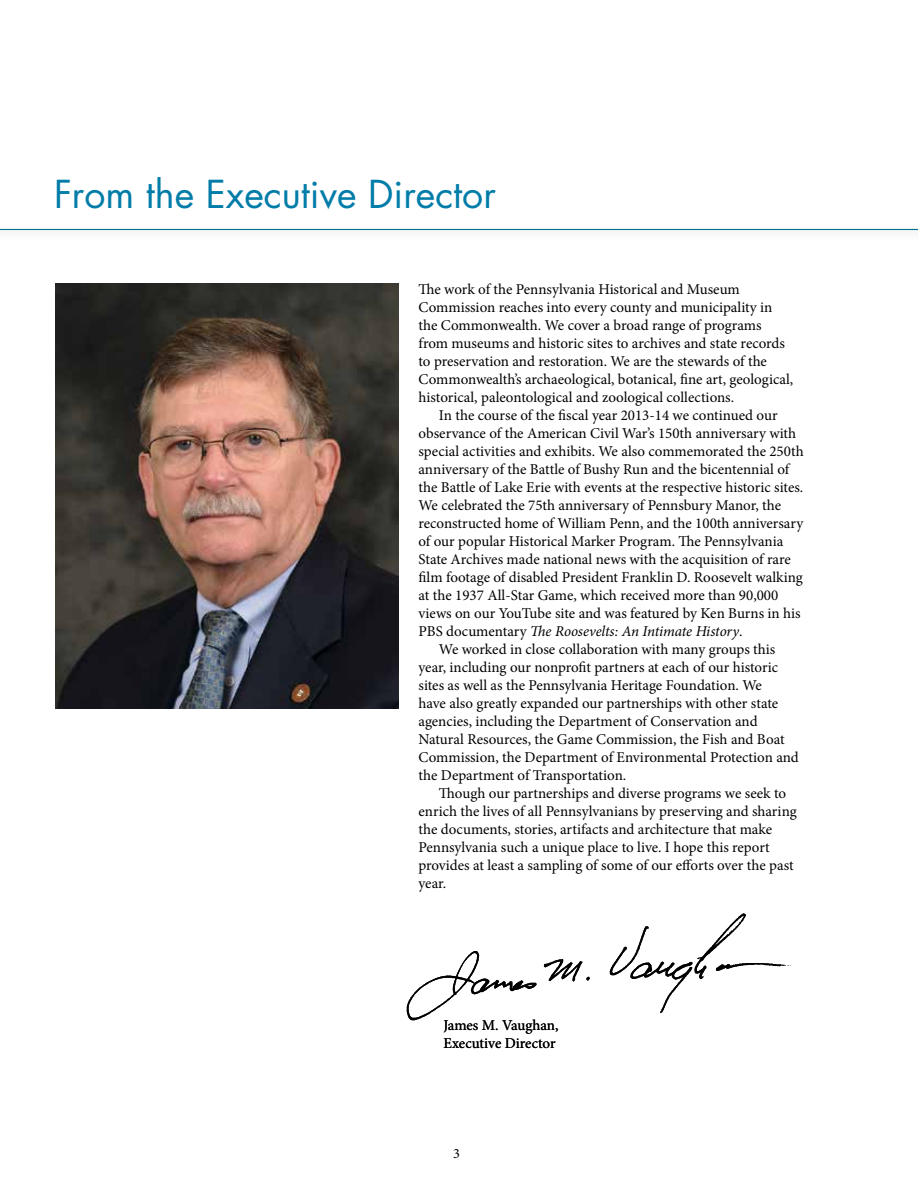
<style>
.page{position:relative;width:918px;height:1188px;background:#fff}
.page>*{position:absolute;margin:0;border:0;box-sizing:border-box;transform-origin:0 0}
.t1{font:37.5px "Futura";color:#007ca8}
.t2{font:15px/18px "Minion Pro";color:#000}
.t3{font:italic 15px "Minion Pro";letter-spacing:-.01em;color:#000}
.t4{font:14.25px "Minion Pro";color:#000}
.s1{font-style:normal}
</style>
<div class="page">
<img style="left:55px;top:284px;width:344px;height:425px">
<img style="left:406px;top:913px;width:385px;height:108px">
<div style="left:0;top:224px;width:918px;height:17px;background:#000;opacity:.3"></div>
<hr style="left:0;top:229px;width:918px;height:1px;background:#007192">
<h1 class="t1" style="left:54px;top:168px;width:443px">From the Executive Director</h1>
<p class="t2" style="left:418px;top:281px;width:376px">The work of the Pennsylvania Historical and Museum Commission reaches into every county and municipality in the Commonwealth. We cover a broad range of programs from museums and historic sites to archives and state records to preservation and restoration. We are the stewards of the Commonwealth’s archaeological, botanical, fine art, geological, historical, paleontological and zoological collections.</p>
<p class="t2" style="left:439px;top:407px;width:340px">In the course of the fiscal year 2013-14 we continued our</p>
<p class="t2" style="left:418px;top:425px;width:379px">observance of the American Civil War’s 150th anniversary with</p>
<p class="t2" style="left:418px;top:443px;width:387px">special activities and exhibits. We also commemorated the 250th</p>
<p class="t2" style="left:418px;top:461px;width:372px">anniversary of the Battle of Bushy Run and the bicentennial of</p>
<p class="t2" style="left:418px;top:479px;width:386px">the Battle of Lake Erie with events at the respective historic sites.</p>
<p class="t2" style="left:418px;top:497px;width:364px">We celebrated the 75th anniversary of Pennsbury Manor, the</p>
<p class="t2" style="left:418px;top:515px;width:386px">reconstructed home of William Penn, and the 100th anniversary</p>
<p class="t2" style="left:418px;top:533px;width:366px">of our popular Historical Marker Program. The Pennsylvania</p>
<p class="t2" style="left:418px;top:551px;width:374px">State Archives made national news with the acquisition of rare</p>
<p class="t2" style="left:418px;top:569px;width:386px">film footage of disabled President Franklin D. Roosevelt walking</p>
<p class="t2" style="left:418px;top:587px;width:361px">at the 1937 All-Star Game, which received more than 90,000</p>
<p class="t2" style="left:418px;top:605px;width:384px">views on our YouTube site and was featured by Ken Burns in his</p>
<p class="t3" style="left:418px;top:621px;width:325px"><span class="s1">PBS documentary</span> The Roosevelts: An Intimate History<span class="s1">.</span></p>
<p class="t2" style="left:439px;top:641px;width:338px">We worked in close collaboration with many groups this</p>
<p class="t2" style="left:418px;top:659px;width:361px">year, including our nonprofit partners at each of our historic</p>
<p class="t2" style="left:418px;top:677px;width:345px">sites as well as the Pennsylvania Heritage Foundation. We</p>
<p class="t2" style="left:418px;top:695px;width:361px">have also greatly expanded our partnerships with other state</p>
<p class="t2" style="left:418px;top:713px;width:341px">agencies, including the Department of Conservation and</p>
<p class="t2" style="left:418px;top:731px;width:368px">Natural Resources, the Game Commission, the Fish and Boat</p>
<p class="t2" style="left:418px;top:749px;width:382px">Commission, the Department of Environmental Protection and</p>
<p class="t2" style="left:418px;top:767px;width:209px">the Department of Transportation.</p>
<p class="t2" style="left:439px;top:785px;width:349px">Though our partnerships and diverse programs we seek to</p>
<p class="t2" style="left:418px;top:803px;width:380px">enrich the lives of all Pennsylvanians by preserving and sharing</p>
<p class="t2" style="left:418px;top:821px;width:355px">the documents, stories, artifacts and architecture that make</p>
<p class="t2" style="left:418px;top:839px;width:353px">Pennsylvania such a unique place to live. I hope this report</p>
<p class="t2" style="left:418px;top:857px;width:377px">provides at least a sampling of some of our efforts over the past</p>
<p class="t2" style="left:418px;top:875px;width:29px">year.</p>
<p class="t2" style="left:443px;top:1016px;width:117px">James M. Vaughan,<br>Executive Director</p>
<p class="t4" style="left:453px;top:1144px;width:8px">3</p>
</div>
